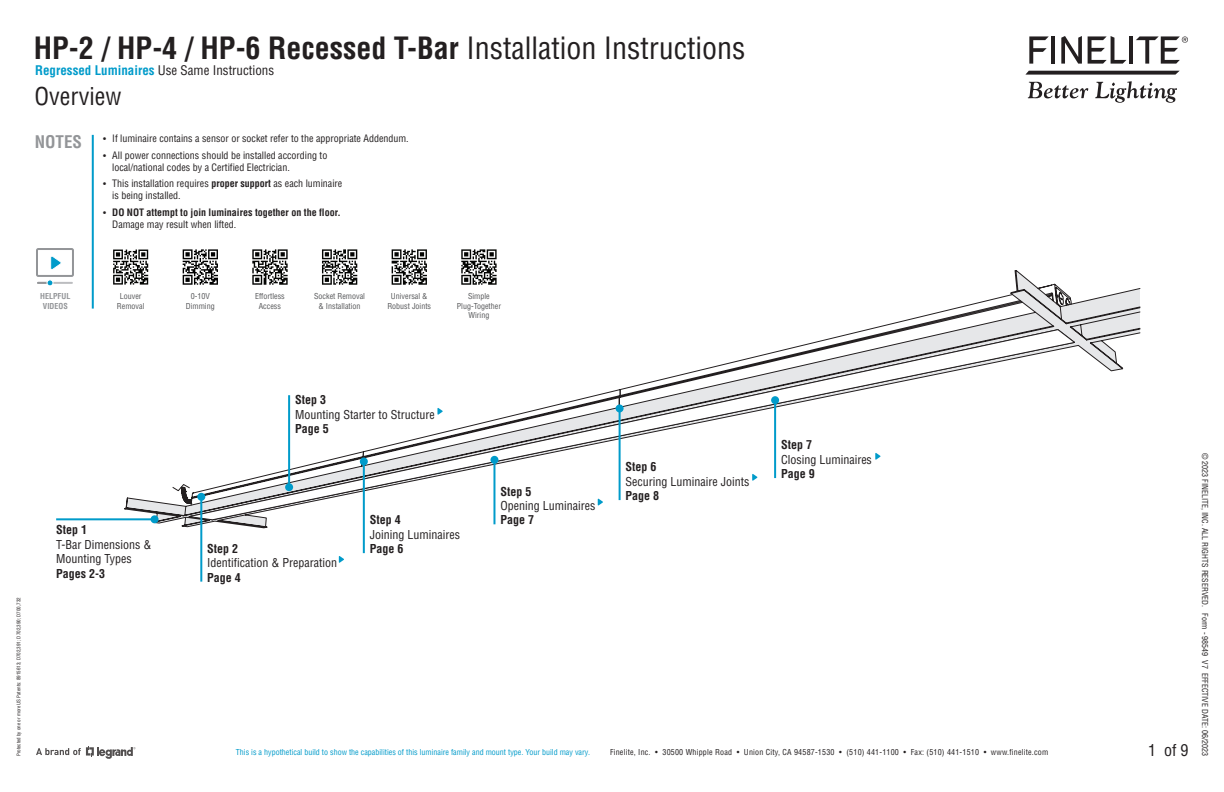
<style>
.page{position:relative;width:1224px;height:792px;background:#fff}
.page>*{position:absolute;margin:0;border:0;box-sizing:border-box;transform-origin:0 0}
.t1{font:700 condensed 30px "Helvetica";color:#231f20}
.t2{font:condensed 24px "Helvetica";color:#231f20}
.t3{font:700 condensed 17px "Helvetica";color:#939598}
.t4{font:condensed 16px "Helvetica";color:#231f20}
.t5{font:700 condensed 13px "Helvetica";color:#009bca}
.t6{font:condensed 12px/14.4px "Helvetica";color:#231f20}
.t7{font:700 condensed 12px "Helvetica";color:#231f20}
.t8{font:condensed 10px/12px "Helvetica";color:#231f20}
.t9{font:700 condensed 10px/12px "Helvetica";color:#231f20}
.t10{font:condensed 8px/9.6px "Helvetica";color:#57585a;text-align:center}
.t11{font:condensed 8px "Helvetica";letter-spacing:.025em;color:#231f20}
.t12{font:condensed 8px "Helvetica";color:#009bca}
.t13{font:condensed 8px "Helvetica";color:#231f20}
.t14{font:700 condensed 8px/9.6px "Helvetica";color:#939598;text-align:center}
.t15{font:condensed 5px "Helvetica";color:#231f20}
.s1{font-weight:400}
.s2{font-weight:400;color:#231f20}
.s3{font-size:9px}
.s4{font-weight:700}
.s5{font-weight:400;font-size:9px}
</style>
<div class="page">
<svg style="left:1025px;top:71px;width:155px;height:4px"></svg>
<svg style="left:1029px;top:36px;width:20px;height:28px"></svg>
<hr style="left:1051px;top:36px;width:4px;height:28px;background:#231f20">
<svg style="left:1061px;top:36px;width:21px;height:28px"></svg>
<svg style="left:1088px;top:36px;width:38px;height:28px"></svg>
<hr style="left:1129px;top:36px;width:4px;height:28px;background:#231f20">
<svg style="left:1136px;top:36px;width:52px;height:28px"></svg>
<svg style="left:1028px;top:82px;width:60px;height:16px"></svg>
<svg style="left:1095px;top:81px;width:82px;height:22px"></svg>
<svg style="left:36px;top:747px;width:100px;height:12px"></svg>
<svg style="left:125px;top:270px;width:1015px;height:258px"></svg>
<svg style="left:187px;top:329px;width:889px;height:191px"></svg>
<svg style="left:171px;top:483px;width:20px;height:9px"></svg>
<svg style="left:437px;top:408px;width:6px;height:7px"></svg>
<svg style="left:339px;top:556px;width:5px;height:7px"></svg>
<svg style="left:598px;top:499px;width:5px;height:6px"></svg>
<svg style="left:752px;top:474px;width:5px;height:7px"></svg>
<svg style="left:875px;top:453px;width:5px;height:7px"></svg>
<hr style="left:92px;top:135px;width:2px;height:174px;background:#009bca">
<div style="left:36px;top:248px;width:38px;height:29px;border:2px solid #939598"></div>
<svg style="left:50px;top:256px;width:11px;height:14px"></svg>
<hr style="left:38px;top:282px;width:34px;height:2px;background:#bcbdc0">
<svg style="left:38px;top:281px;width:13px;height:3px"></svg>
<div style="left:47px;top:279px;width:6px;height:7px;border:1px solid #fff;border-radius:50%"></div>
<svg style="left:181px;top:249px;width:38px;height:37px"></svg>
<svg style="left:183px;top:249px;width:35px;height:36px"></svg>
<svg style="left:113px;top:249px;width:37px;height:37px"></svg>
<svg style="left:113px;top:250px;width:35px;height:35px"></svg>
<div style="left:251px;top:248px;width:38px;height:38px;background:#fff"></div>
<svg style="left:252px;top:249px;width:36px;height:36px"></svg>
<div style="left:460px;top:248px;width:38px;height:38px;background:#fff"></div>
<svg style="left:461px;top:249px;width:36px;height:36px"></svg>
<svg style="left:321px;top:249px;width:38px;height:37px"></svg>
<svg style="left:322px;top:249px;width:35px;height:36px"></svg>
<svg style="left:390px;top:249px;width:38px;height:37px"></svg>
<svg style="left:392px;top:249px;width:35px;height:36px"></svg>
<hr style="left:56px;top:518px;width:99px;height:2px;background:#009bca">
<div style="left:151px;top:515px;width:8px;height:8px;background:#009bca;border-radius:50%"></div>
<hr style="left:288px;top:395px;width:2px;height:92px;background:#009bca">
<div style="left:285px;top:483px;width:8px;height:8px;background:#009bca;border-radius:50%"></div>
<hr style="left:200px;top:497px;width:2px;height:85px;background:#009bca">
<div style="left:197px;top:493px;width:8px;height:8px;background:#009bca;border-radius:50%"></div>
<hr style="left:774px;top:400px;width:2px;height:78px;background:#009bca">
<div style="left:771px;top:396px;width:8px;height:8px;background:#009bca;border-radius:50%"></div>
<hr style="left:363px;top:462px;width:2px;height:91px;background:#009bca">
<div style="left:360px;top:458px;width:8px;height:8px;background:#009bca;border-radius:50%"></div>
<hr style="left:619px;top:408px;width:2px;height:92px;background:#009bca">
<div style="left:616px;top:404px;width:8px;height:8px;background:#009bca;border-radius:50%"></div>
<hr style="left:493px;top:460px;width:2px;height:64px;background:#009bca">
<div style="left:490px;top:456px;width:8px;height:8px;background:#009bca;border-radius:50%"></div>
<h1 class="t1" style="left:34px;top:29px;width:713px">HP-2 / HP-4 / HP-6 Recessed T-Bar <span class="s1">Installation Instructions</span></h1>
<h3 class="t5" style="left:35px;top:62px;width:241px">Regressed Luminaires <span class="s2">Use Same Instructions</span></h3>
<p class="t2" style="left:35px;top:81px;width:89px">Overview</p>
<p class="t8" style="left:103px;top:133px;width:307px"><span class="s3">•</span> If luminaire contains a sensor or socket refer to the appropriate Addendum.</p>
<p class="t8" style="left:112px;top:149px;width:217px;text-indent:-9px"><span class="s3">•</span> All power connections should be installed according to local/national codes by a Certified Electrician.</p>
<p class="t8" style="left:112px;top:178px;width:232px;text-indent:-9px"><span class="s3">•</span> This installation requires <span class="s4">proper support</span> as each luminaire is being installed.</p>
<p class="t9" style="left:112px;top:206px;width:230px;text-indent:-9px"><span class="s5">•</span> DO NOT attempt to join luminaires together on the floor.<br><span class="s1">Damage may result when lifted.</span></p>
<p class="t3" style="left:35px;top:131px;width:49px">NOTES</p>
<p class="t10" style="left:117px;top:291px;width:29px">Louver<br>Removal</p>
<p class="t10" style="left:468px;top:291px;width:23px">Simple</p>
<p class="t10" style="left:314px;top:291px;width:52px">Socket Removal &amp; Installation</p>
<p class="t10" style="left:391px;top:291px;width:38px">Universal &amp;</p>
<p class="t10" style="left:255px;top:291px;width:31px">Effortless</p>
<p class="t10" style="left:259px;top:301px;width:24px">Access</p>
<p class="t14" style="left:40px;top:291px;width:32px">HELPFUL<br>VIDEOS</p>
<p class="t10" style="left:186px;top:291px;width:30px">0-10V<br>Dimming</p>
<p class="t10" style="left:387px;top:301px;width:45px">Robust Joints</p>
<p class="t10" style="left:457px;top:301px;width:46px">Plug-Together</p>
<p class="t10" style="left:469px;top:310px;width:22px">Wiring</p>
<p class="t15" style="left:15px;top:756px;width:160px;rotate:-90deg">Protected by one or more US Patents: 8915613; D702,391; D702,390; D700,732</p>
<p class="t7" style="left:56px;top:522px;width:33px">Step 1</p>
<p class="t6" style="left:56px;top:537px;width:97px">T-Bar Dimensions &amp;<br>Mounting Types</p>
<p class="t7" style="left:56px;top:566px;width:50px">Pages 2-3</p>
<p class="t7" style="left:295px;top:392px;width:33px">Step 3</p>
<p class="t6" style="left:295px;top:407px;width:141px">Mounting Starter to Structure</p>
<p class="t7" style="left:295px;top:421px;width:35px">Page 5</p>
<p class="t7" style="left:207px;top:541px;width:33px">Step 2</p>
<p class="t6" style="left:207px;top:556px;width:131px">Identification &amp; Preparation</p>
<p class="t7" style="left:207px;top:570px;width:35px">Page 4</p>
<p class="t7" style="left:370px;top:512px;width:33px">Step 4</p>
<p class="t6" style="left:370px;top:527px;width:92px">Joining Luminaires</p>
<p class="t7" style="left:370px;top:541px;width:35px">Page 6</p>
<p class="t7" style="left:501px;top:484px;width:33px">Step 5</p>
<p class="t6" style="left:501px;top:498px;width:96px">Opening Luminaires</p>
<p class="t7" style="left:501px;top:512px;width:35px">Page 7</p>
<p class="t7" style="left:626px;top:459px;width:33px">Step 6</p>
<p class="t6" style="left:626px;top:474px;width:125px">Securing Luminaire Joints</p>
<p class="t7" style="left:626px;top:488px;width:35px">Page 8</p>
<p class="t7" style="left:781px;top:437px;width:33px">Step 7</p>
<p class="t6" style="left:781px;top:452px;width:92px">Closing Luminaires</p>
<p class="t7" style="left:781px;top:466px;width:35px">Page 9</p>
<p class="t12" style="left:236px;top:747px;width:356px">This is a hypothetical build to show the capabilities of this luminaire family and mount type. Your build may vary.</p>
<p class="t11" style="left:610px;top:747px;width:440px">Finelite, Inc. • 30500 Whipple Road • Union City, CA 94587-1530 • (510) 441-1100 • Fax: (510) 441-1510 • www.finelite.com</p>
<h3 class="t4" style="left:1148px;top:740px;width:42px">1 of 9</h3>
<p class="t13" style="left:1210px;top:453px;width:305px;rotate:90deg">© 2023 FINELITE, INC. ALL RIGHTS RESERVED. Form - 98549 V7 EFFECTIVE DATE: 06/2023</p>
</div>
